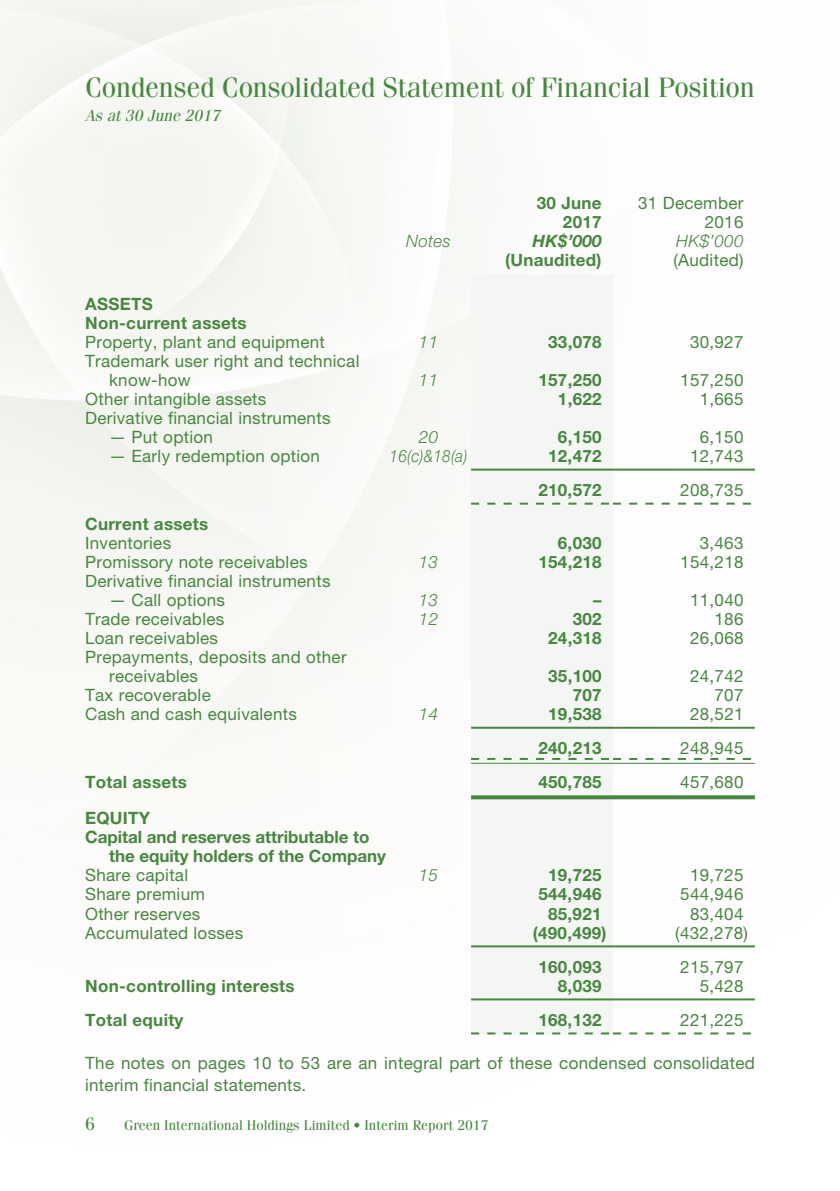
<style>
.page{position:relative;width:840px;height:1191px;background:#fff}
.page>*{position:absolute;margin:0;border:0;box-sizing:border-box;transform-origin:0 0}
.t1{font:28px "Fenice Std";letter-spacing:-.01em;color:#488641}
.t2{font:18px "Fenice Std";color:#488641}
.t3{font:17px/19px "Helvetica Neue LT Std";letter-spacing:.015em;color:#488641}
.t4{font:700 17px/19px "Helvetica Neue LT Std";letter-spacing:.015em;color:#488641}
.t5{font:700 17px "Helvetica Neue LT Std";letter-spacing:-.005em;color:#488641}
.t6{font:italic 300 17px "Helvetica Neue LT Std";letter-spacing:.015em;color:#488641}
.t7{font:italic 300 17px "Helvetica Neue LT Std";letter-spacing:.015em;color:#488641;scale:.9 1}
.t8{font:italic 700 17px "Helvetica Neue LT Std";color:#488641}
.t9{font:italic 16px "Fenice Std";color:#488641}
.t10{font:14px "Fenice Std";color:#488641}
</style>
<div class="page">
<img style="left:0;top:0;width:755px;height:1035px">
<div style="left:471px;top:274px;width:141px;height:758px;background:#f4f6f4"></div>
<hr style="left:471px;top:468px;width:141px;height:2px;background:#488641">
<hr style="left:612px;top:468px;width:142px;height:2px;background:#488641">
<svg style="left:471px;top:502px;width:279px;height:2px"></svg>
<hr style="left:471px;top:726px;width:141px;height:2px;background:#488641">
<hr style="left:612px;top:726px;width:142px;height:2px;background:#488641">
<hr style="left:471px;top:762px;width:141px;height:1px;background:#488641">
<svg style="left:471px;top:758px;width:279px;height:2px"></svg>
<hr style="left:612px;top:762px;width:142px;height:1px;background:#488641">
<svg style="left:471px;top:795px;width:141px;height:4px"></svg>
<svg style="left:612px;top:795px;width:142px;height:4px"></svg>
<hr style="left:471px;top:945px;width:141px;height:2px;background:#488641">
<hr style="left:612px;top:945px;width:142px;height:2px;background:#488641">
<hr style="left:471px;top:998px;width:141px;height:2px;background:#488641">
<hr style="left:612px;top:998px;width:142px;height:2px;background:#488641">
<svg style="left:471px;top:1032px;width:279px;height:2px"></svg>
<h1 class="t1" style="left:85px;top:71px;width:670px">Condensed Consolidated Statement of Financial Position</h1>
<p class="t9" style="left:85px;top:106px;width:136px">As at 30 June 2017</p>
<p class="t4" style="left:536px;top:193px;width:66px">30 June</p>
<p class="t3" style="left:637px;top:193px;width:107px">31 December</p>
<p class="t4" style="left:562px;top:212px;width:40px">2017</p>
<p class="t3" style="left:704px;top:212px;width:40px">2016</p>
<p class="t6" style="left:406px;top:231px;width:46px">Notes</p>
<p class="t8" style="left:532px;top:230px;width:71px">HK$’000</p>
<p class="t6" style="left:675px;top:231px;width:69px">HK$’000</p>
<p class="t4" style="left:505px;top:250px;width:98px">(Unaudited)</p>
<p class="t3" style="left:673px;top:250px;width:72px">(Audited)</p>
<p class="t4" style="left:85px;top:294px;width:163px">ASSETS<br>Non-current assets</p>
<p class="t3" style="left:85px;top:332px;width:241px">Property, plant and equipment</p>
<p class="t6" style="left:418px;top:331px;width:21px">11</p>
<p class="t4" style="left:548px;top:332px;width:55px">33,078</p>
<p class="t3" style="left:689px;top:332px;width:55px">30,927</p>
<p class="t3" style="left:109px;top:351px;width:252px;text-indent:-24px">Trademark user right and technical know-how</p>
<p class="t6" style="left:418px;top:369px;width:21px">11</p>
<p class="t4" style="left:538px;top:370px;width:65px">157,250</p>
<p class="t3" style="left:680px;top:370px;width:65px">157,250</p>
<p class="t3" style="left:85px;top:389px;width:183px">Other intangible assets</p>
<p class="t4" style="left:557px;top:389px;width:45px">1,622</p>
<p class="t3" style="left:699px;top:389px;width:45px">1,665</p>
<p class="t3" style="left:85px;top:408px;width:247px">Derivative financial instruments</p>
<p class="t3" style="left:109px;top:427px;width:105px">— Put option</p>
<p class="t6" style="left:418px;top:426px;width:21px">20</p>
<p class="t4" style="left:557px;top:427px;width:45px">6,150</p>
<p class="t3" style="left:699px;top:427px;width:45px">6,150</p>
<p class="t3" style="left:109px;top:446px;width:212px">— Early redemption option</p>
<p class="t7" style="left:389px;top:445px;width:88px">16(c)&amp;18(a)</p>
<p class="t4" style="left:548px;top:446px;width:55px">12,472</p>
<p class="t3" style="left:689px;top:446px;width:55px">12,743</p>
<p class="t4" style="left:538px;top:480px;width:65px">210,572</p>
<p class="t3" style="left:680px;top:480px;width:65px">208,735</p>
<p class="t4" style="left:85px;top:514px;width:125px">Current assets</p>
<p class="t3" style="left:85px;top:533px;width:88px">Inventories</p>
<p class="t4" style="left:557px;top:533px;width:45px">6,030</p>
<p class="t3" style="left:699px;top:533px;width:45px">3,463</p>
<p class="t3" style="left:85px;top:552px;width:224px">Promissory note receivables</p>
<p class="t6" style="left:418px;top:551px;width:21px">13</p>
<p class="t4" style="left:538px;top:552px;width:65px">154,218</p>
<p class="t3" style="left:680px;top:552px;width:65px">154,218</p>
<p class="t3" style="left:85px;top:571px;width:247px">Derivative financial instruments</p>
<p class="t3" style="left:109px;top:590px;width:117px">— Call options</p>
<p class="t6" style="left:418px;top:589px;width:21px">13</p>
<p class="t4" style="left:592px;top:590px;width:10px">–</p>
<p class="t3" style="left:689px;top:590px;width:55px">11,040</p>
<p class="t3" style="left:85px;top:609px;width:141px">Trade receivables</p>
<p class="t6" style="left:418px;top:608px;width:21px">12</p>
<p class="t4" style="left:572px;top:609px;width:30px">302</p>
<p class="t3" style="left:714px;top:609px;width:30px">186</p>
<p class="t3" style="left:85px;top:628px;width:134px">Loan receivables</p>
<p class="t4" style="left:548px;top:628px;width:55px">24,318</p>
<p class="t3" style="left:689px;top:628px;width:55px">26,068</p>
<p class="t3" style="left:109px;top:647px;width:239px;text-indent:-24px">Prepayments, deposits and other receivables</p>
<p class="t4" style="left:548px;top:666px;width:55px">35,100</p>
<p class="t3" style="left:689px;top:666px;width:55px">24,742</p>
<p class="t3" style="left:85px;top:685px;width:127px">Tax recoverable</p>
<p class="t4" style="left:572px;top:685px;width:30px">707</p>
<p class="t3" style="left:714px;top:685px;width:30px">707</p>
<p class="t3" style="left:85px;top:704px;width:213px">Cash and cash equivalents</p>
<p class="t6" style="left:418px;top:703px;width:21px">14</p>
<p class="t4" style="left:548px;top:704px;width:55px">19,538</p>
<p class="t3" style="left:689px;top:704px;width:55px">28,521</p>
<p class="t4" style="left:538px;top:738px;width:65px">240,213</p>
<p class="t3" style="left:680px;top:738px;width:65px">248,945</p>
<p class="t4" style="left:85px;top:772px;width:103px">Total assets</p>
<p class="t4" style="left:538px;top:772px;width:65px">450,785</p>
<p class="t3" style="left:680px;top:772px;width:65px">457,680</p>
<p class="t4" style="left:85px;top:808px;width:67px">EQUITY</p>
<p class="t5" style="left:85px;top:827px;width:286px">Capital and reserves attributable to</p>
<p class="t5" style="left:109px;top:846px;width:278px">the equity holders of the Company</p>
<p class="t3" style="left:85px;top:865px;width:104px">Share capital</p>
<p class="t6" style="left:418px;top:865px;width:21px">15</p>
<p class="t4" style="left:548px;top:865px;width:55px">19,725</p>
<p class="t3" style="left:689px;top:865px;width:55px">19,725</p>
<p class="t3" style="left:85px;top:884px;width:121px">Share premium</p>
<p class="t4" style="left:538px;top:884px;width:65px">544,946</p>
<p class="t3" style="left:680px;top:884px;width:65px">544,946</p>
<p class="t3" style="left:85px;top:903px;width:117px">Other reserves</p>
<p class="t4" style="left:548px;top:903px;width:55px">85,921</p>
<p class="t3" style="left:689px;top:903px;width:55px">83,404</p>
<p class="t3" style="left:85px;top:922px;width:159px">Accumulated losses</p>
<p class="t4" style="left:532px;top:922px;width:75px">(490,499)</p>
<p class="t3" style="left:675px;top:922px;width:74px">(432,278)</p>
<p class="t4" style="left:538px;top:956px;width:65px">160,093</p>
<p class="t3" style="left:680px;top:956px;width:65px">215,797</p>
<p class="t4" style="left:85px;top:975px;width:211px">Non-controlling interests</p>
<p class="t4" style="left:557px;top:975px;width:45px">8,039</p>
<p class="t3" style="left:699px;top:975px;width:45px">5,428</p>
<p class="t4" style="left:85px;top:1009px;width:100px">Total equity</p>
<p class="t4" style="left:538px;top:1009px;width:65px">168,132</p>
<p class="t3" style="left:680px;top:1009px;width:65px">221,225</p>
<p class="t3" style="left:85px;top:1051px;width:671px;line-height:22px">The notes on pages 10 to 53 are an integral part of these condensed consolidated interim financial statements.</p>
<p class="t2" style="left:85px;top:1112px;width:12px">6</p>
<p class="t10" style="left:124px;top:1116px;width:365px">Green International Holdings Limited • Interim Report 2017</p>
</div>
